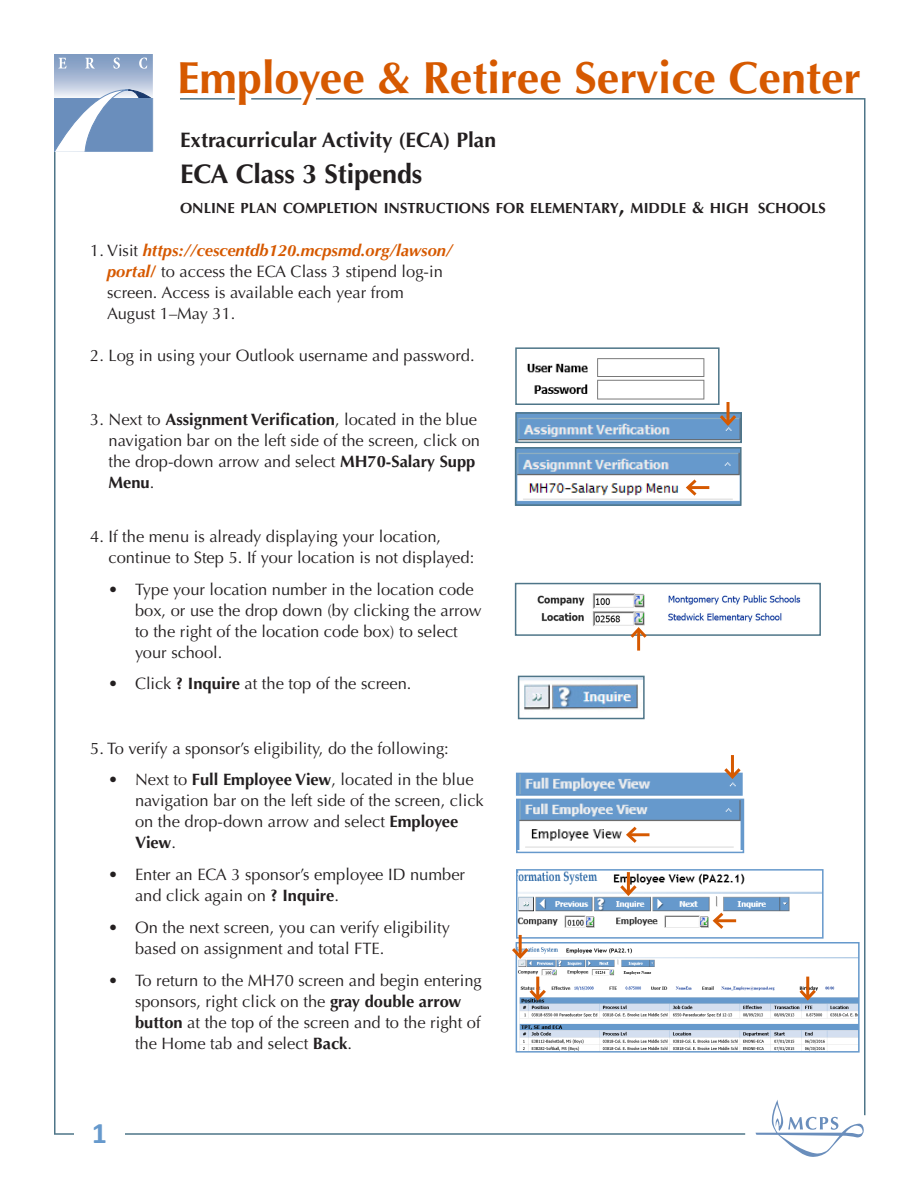
<style>
.page{position:relative;width:918px;height:1188px;background:#fff}
.page>*{position:absolute;margin:0;border:0;box-sizing:border-box;transform-origin:0 0}
.t1{font:700 45px "Optima LT Std";color:#d65900}
.t2{font:700 30px "Calibri";color:#69c}
.t3{font:700 27px "Optima LT Std";letter-spacing:-.005em;color:#231f20}
.t4{font:700 21px "Optima LT Std";color:#231f20}
.t5{font:16.5px/21px "Optima LT Std";color:#231f20}
.t6{font:700 14.7px "Optima LT Std";color:#231f20}
.s1{font-size:21px}
.s2{font-size:16.5px}
.s3{font-weight:700;font-style:italic;color:#d65900}
.s4{font-weight:700;color:#d65900}
.s5{font-weight:700}
</style>
<div class="page">
<hr style="left:54px;top:54px;width:2px;height:1080px;background:#4e7588">
<hr style="left:180px;top:98px;width:55px;height:2px;background:#4e7588">
<hr style="left:251px;top:98px;width:50px;height:2px;background:#4e7588">
<hr style="left:316px;top:98px;width:548px;height:2px;background:#4e7588">
<hr style="left:864px;top:98px;width:2px;height:1017px;background:#4e7588">
<hr style="left:54px;top:1133px;width:691px;height:2px;background:#4e7588">
<svg style="left:756px;top:1100px;width:108px;height:57px"></svg>
<svg style="left:54px;top:54px;width:99px;height:97px;background:#97afce"></svg>
<img style="left:521px;top:679px;width:121px;height:31px">
<div style="left:518px;top:676px;width:127px;height:43px;border:2px solid #4e7588"></div>
<img style="left:537px;top:593px;width:264px;height:33px">
<div style="left:515px;top:583px;width:306px;height:53px;border:2px solid #4e7588"></div>
<div style="left:74px;top:1105px;width:50px;height:52px;background:#fff"></div>
<hr style="left:637px;top:629px;width:3px;height:22px;background:#d65900">
<svg style="left:627px;top:625px;width:23px;height:16px"></svg>
<img style="left:518px;top:415px;width:221px;height:25px">
<div style="left:515px;top:412px;width:227px;height:31px;border:2px solid #4e7588"></div>
<img style="left:518px;top:450px;width:221px;height:53px">
<div style="left:515px;top:447px;width:227px;height:59px;border:2px solid #4e7588"></div>
<hr style="left:688px;top:486px;width:21px;height:3px;background:#d65900">
<svg style="left:684px;top:476px;width:16px;height:23px"></svg>
<hr style="left:727px;top:402px;width:3px;height:22px;background:#d65900">
<svg style="left:717px;top:412px;width:22px;height:16px"></svg>
<img style="left:519px;top:776px;width:221px;height:17px">
<div style="left:516px;top:773px;width:227px;height:23px;border:2px solid #69c"></div>
<hr style="left:731px;top:755px;width:3px;height:22px;background:#d65900">
<svg style="left:721px;top:768px;width:22px;height:13px"></svg>
<img style="left:519px;top:802px;width:222px;height:47px">
<div style="left:516px;top:799px;width:228px;height:54px;border:2px solid #69c"></div>
<hr style="left:628px;top:833px;width:21px;height:3px;background:#d65900">
<svg style="left:624px;top:824px;width:16px;height:22px"></svg>
<img style="left:519px;top:872px;width:302px;height:63px">
<div style="left:516px;top:869px;width:308px;height:70px;border:2px solid #69c"></div>
<hr style="left:715px;top:919px;width:21px;height:3px;background:#d65900">
<svg style="left:710px;top:910px;width:16px;height:22px"></svg>
<hr style="left:627px;top:872px;width:3px;height:22px;background:#d65900">
<svg style="left:617px;top:882px;width:23px;height:16px"></svg>
<img style="left:519px;top:947px;width:338px;height:103px">
<div style="left:516px;top:942px;width:344px;height:111px;border:2px solid #69c"></div>
<hr style="left:806px;top:977px;width:3px;height:21px;background:#d65900">
<svg style="left:796px;top:987px;width:23px;height:16px"></svg>
<hr style="left:536px;top:977px;width:3px;height:21px;background:#d65900">
<svg style="left:526px;top:987px;width:23px;height:16px"></svg>
<hr style="left:519px;top:935px;width:3px;height:22px;background:#d65900">
<svg style="left:512px;top:945px;width:20px;height:16px"></svg>
<img style="left:527px;top:358px;width:178px;height:42px">
<div style="left:515px;top:347px;width:205px;height:58px;border:2px solid #4e7588"></div>
<p class="t1" style="left:177px;top:52px;width:686px">Employee &amp; Retiree Service Center</p>
<p class="t4" style="left:180px;top:128px;width:318px">Extracurricular Activity (ECA) Plan</p>
<p class="t3" style="left:180px;top:159px;width:244px">ECA Class 3 Stipends</p>
<p class="t6" style="left:180px;top:200px;width:647px">ONLINE PLAN COMPLETION INSTRUCTIONS FOR ELEMENTARY<span class="s1">,</span> MIDDLE <span class="s2">&amp;</span> HIGH SCHOOLS</p>
<p class="t5" style="left:107px;top:240px;width:347px;text-indent:-17px">1. Visit <span class="s3">https://cescentdb120.mcpsmd.org/lawson/ portal</span><span class="s4">/</span> to access the ECA Class 3 stipend log-in screen. Access is available each year from August 1–May 31.</p>
<p class="t5" style="left:90px;top:345px;width:386px">2. Log in using your Outlook username and password.</p>
<p class="t5" style="left:109px;top:410px;width:373px;text-indent:-18px">3. Next to <span class="s5">Assignment Verification</span>, located in the blue navigation bar on the left side of the screen, click on the drop-down arrow and select <span class="s5">MH70-Salary Supp Menu</span>.</p>
<p class="t5" style="left:109px;top:526px;width:367px;text-indent:-18px">4. If the menu is already displaying your location, continue to Step 5. If your location is not displayed:</p>
<p class="t5" style="left:135px;top:579px;width:348px;text-indent:-27px">• Type your location number in the location code box, or use the drop down (by clicking the arrow to the right of the location code box) to select your school.</p>
<p class="t5" style="left:108px;top:674px;width:305px">• Click <span class="s5">? Inquire</span> at the top of the screen.</p>
<p class="t5" style="left:90px;top:738px;width:360px">5. To verify a sponsor’s eligibility, do the following:</p>
<p class="t5" style="left:135px;top:770px;width:350px;text-indent:-27px">• Next to <span class="s5">Full Employee View</span>, located in the blue navigation bar on the left side of the screen, click on the drop-down arrow and select <span class="s5">Employee View</span>.</p>
<p class="t5" style="left:135px;top:864px;width:332px;text-indent:-27px">• Enter an ECA 3 sponsor’s employee ID number and click again on <span class="s5">? Inquire</span>.</p>
<p class="t5" style="left:135px;top:917px;width:316px;text-indent:-27px">• On the next screen, you can verify eligibility based on assignment and total FTE.</p>
<p class="t5" style="left:135px;top:970px;width:348px;text-indent:-27px">• To return to the MH70 screen and begin entering sponsors, right click on the <span class="s5">gray double arrow button</span> at the top of the screen and to the right of the Home tab and select <span class="s5">Back</span>.</p>
<p class="t2" style="left:92px;top:1111px;width:17px">1</p>
</div>
